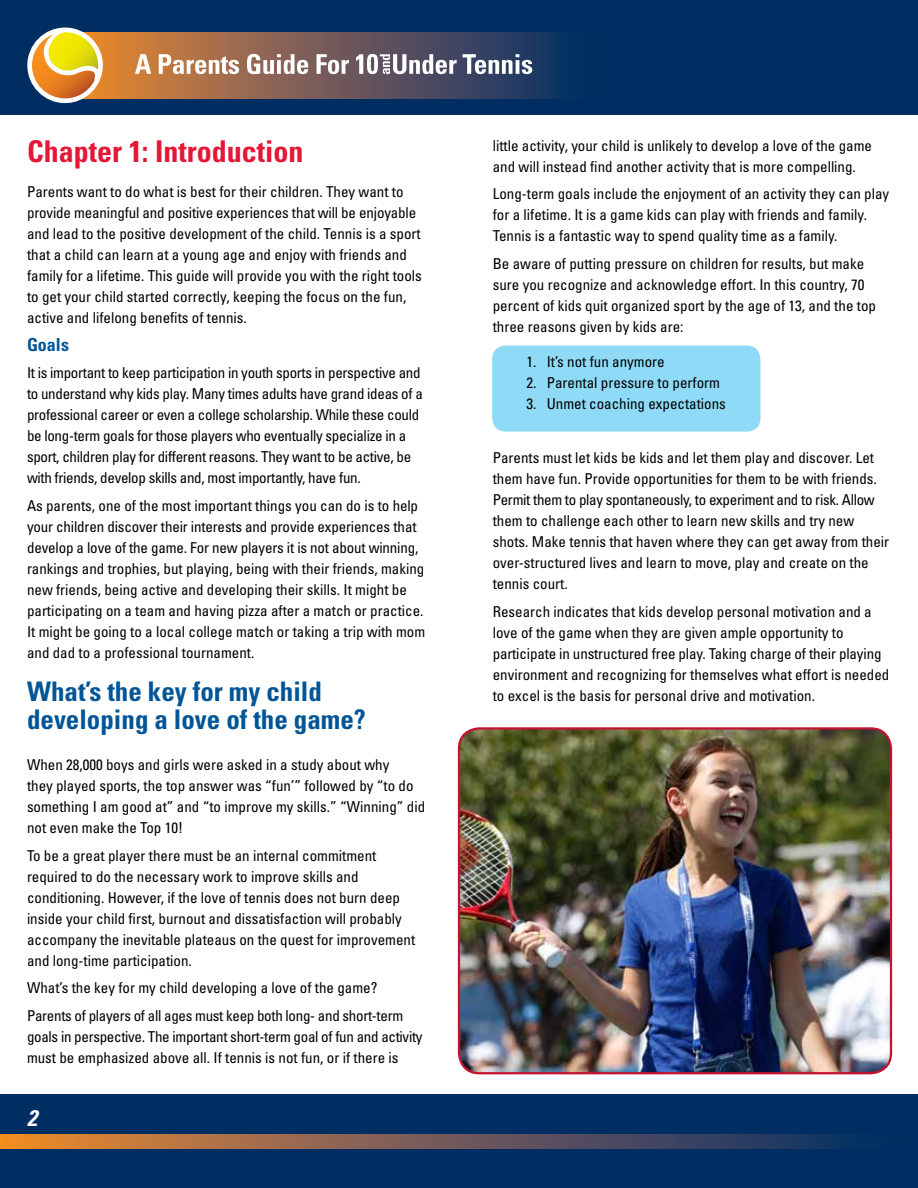
<style>
.page{position:relative;width:918px;height:1188px;background:#fff}
.page>*{position:absolute;margin:0;border:0;box-sizing:border-box;transform-origin:0 0}
.t1{font:700 condensed 30px "Univers";color:#e31837}
.t2{font:700 condensed 27px "Univers";color:#005596}
.t3{font:italic 700 condensed 22.5px "Univers LT Std";color:#fff}
.t4{font:700 condensed 18px "Univers";color:#005596}
.t5{font:condensed 15px/21px "Univers";color:#000}
.t6{font:condensed 15px/21px "Univers";letter-spacing:-.02em;color:#000}
</style>
<div class="page">
<div style="left:0;top:0;width:918px;height:115px;background:#002d62"></div>
<div style="left:0;top:1095px;width:918px;height:93px;background:#002d62"></div>
<svg style="left:103px;top:32px;width:456px;height:67px"></svg>
<svg style="left:27px;top:28px;width:76px;height:75px"></svg>
<svg style="left:0;top:1135px;width:838px;height:13px"></svg>
<svg style="left:135px;top:54px;width:397px;height:20px"></svg>
<div style="left:492px;top:346px;width:268px;height:86px;background:#8fdbf7;border-radius:14px"></div>
<img style="left:459px;top:728px;width:432px;height:345px">
<div style="left:458px;top:727px;width:434px;height:347px;border:2px solid #c41230;border-radius:20px"></div>
<p class="t5" style="left:493px;top:134px;width:381px">little activity, your child is unlikely to develop a love of the game and will instead find another activity that is more compelling.</p>
<p class="t5" style="left:493px;top:183px;width:398px">Long-term goals include the enjoyment of an activity they can play for a lifetime. It is a game kids can play with friends and family.<br>Tennis is a fantastic way to spend quality time as a family.</p>
<p class="t5" style="left:493px;top:253px;width:385px">Be aware of putting pressure on children for results, but make sure you recognize and acknowledge effort. In this country, 70 percent of kids quit organized sport by the age of 13, and the top three reasons given by kids are:</p>
<p class="t5" style="left:526px;top:350px;width:140px">1. It’s not fun anymore</p>
<p class="t5" style="left:526px;top:371px;width:195px">2. Parental pressure to perform</p>
<p class="t5" style="left:526px;top:392px;width:201px">3. Unmet coaching expectations</p>
<h1 class="t1" style="left:27px;top:133px;width:278px">Chapter 1: Introduction</h1>
<p class="t5" style="left:27px;top:181px;width:396px">Parents want to do what is best for their children. They want to provide meaningful and positive experiences that will be enjoyable and lead to the positive development of the child. Tennis is a sport that a child can learn at a young age and enjoy with friends and family for a lifetime. This guide will provide you with the right tools to get your child started correctly, keeping the focus on the fun, active and lifelong benefits of tennis.</p>
<p class="t4" style="left:27px;top:333px;width:43px">Goals</p>
<p class="t6" style="left:27px;top:362px;width:397px">It is important to keep participation in youth sports in perspective and to understand why kids play. Many times adults have grand ideas of a professional career or even a college scholarship. While these could be long-term goals for those players who eventually specialize in a sport, children play for different reasons. They want to be active, be with friends, develop skills and, most importantly, have fun.</p>
<p class="t5" style="left:27px;top:495px;width:400px">As parents, one of the most important things you can do is to help your children discover their interests and provide experiences that develop a love of the game. For new players it is not about winning, rankings and trophies, but playing, being with their friends, making new friends, being active and developing their skills. It might be participating on a team and having pizza after a match or practice.<br>It might be going to a local college match or taking a trip with mom and dad to a professional tournament.</p>
<p class="t5" style="left:493px;top:447px;width:398px">Parents must let kids be kids and let them play and discover. Let them have fun. Provide opportunities for them to be with friends.<br>Permit them to play spontaneously, to experiment and to risk. Allow them to challenge each other to learn new skills and try new shots. Make tennis that haven where they can get away from their over-structured lives and learn to move, play and create on the tennis court.</p>
<p class="t5" style="left:493px;top:601px;width:398px">Research indicates that kids develop personal motivation and a love of the game when they are given ample opportunity to participate in unstructured free play. Taking charge of their playing environment and recognizing for themselves what effort is needed</p>
<h2 class="t2" style="left:27px;top:675px;width:296px">What’s the key for my child</h2>
<p class="t5" style="left:493px;top:685px;width:324px">to excel is the basis for personal drive and motivation.</p>
<h2 class="t2" style="left:27px;top:703px;width:340px">developing a love of the game?</h2>
<p class="t5" style="left:27px;top:754px;width:400px">When 28,000 boys and girls were asked in a study about why<br>they played sports, the top answer was “fun’” followed by “to do something I am good at” and “to improve my skills.” “Winning” did not even make the Top 10!</p>
<p class="t5" style="left:27px;top:845px;width:390px">To be a great player there must be an internal commitment required to do the necessary work to improve skills and conditioning. However, if the love of tennis does not burn deep inside your child first, burnout and dissatisfaction will probably accompany the inevitable plateaus on the quest for improvement and long-time participation.</p>
<p class="t6" style="left:27px;top:974px;width:378px;line-height:27.8px">What’s the key for my child developing a love of the game?<br>Parents of players of all ages must keep both long- and short-term</p>
<p class="t6" style="left:27px;top:1026px;width:397px">goals in perspective. The important short-term goal of fun and activity must be emphasized above all. If tennis is not fun, or if there is</p>
<h3 class="t3" style="left:27px;top:1105px;width:11px">2</h3>
</div>
